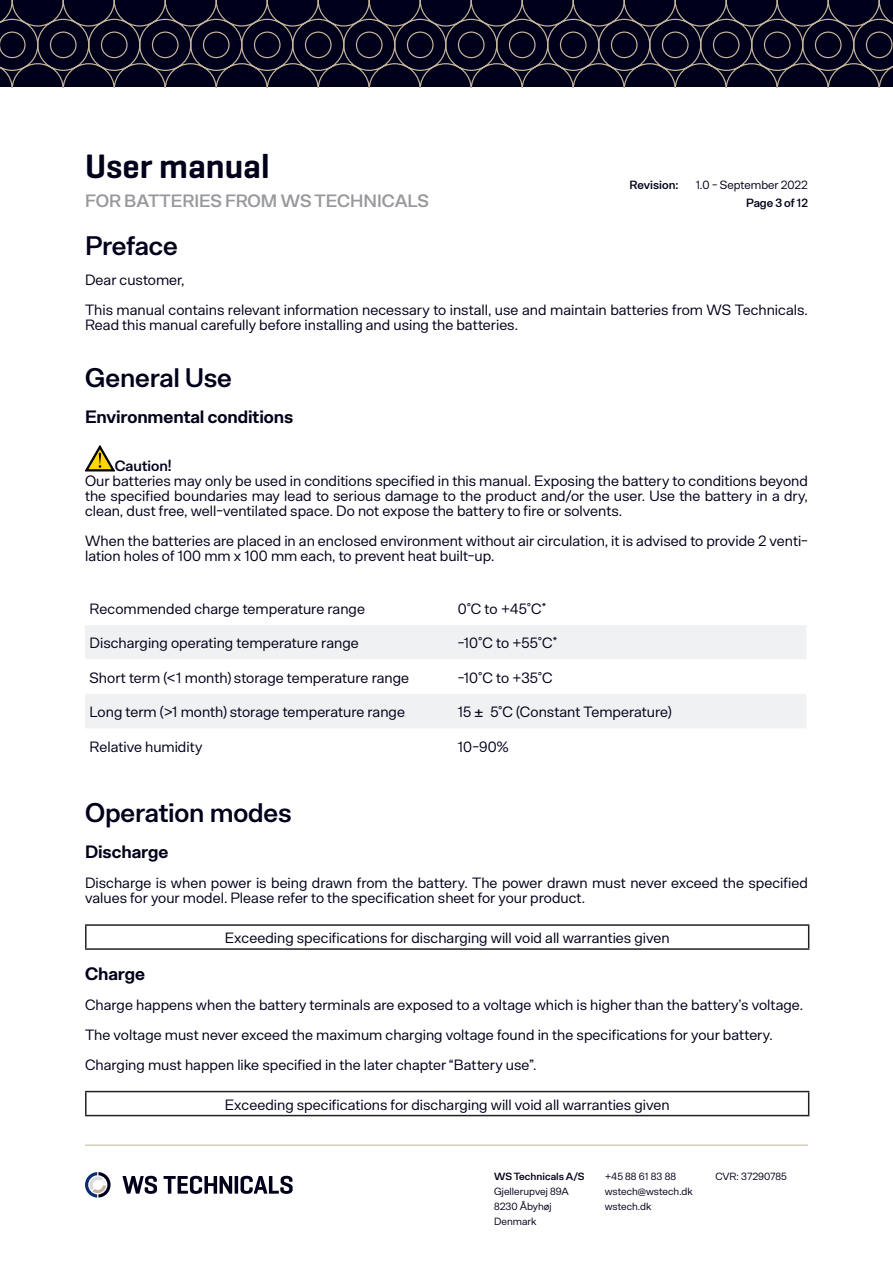
<style>
.page{position:relative;width:893px;height:1263px;background:#fff}
.page>*{position:absolute;margin:0;border:0;box-sizing:border-box;transform-origin:0 0}
.t1{font:600 34.5px "Geogrotesque";color:#00001a}
.Manual_Header_1{font:600 27px "Arbeit";letter-spacing:-.005em;color:#00001a}
.Manual_Subtitle{font:700 18px "Arbeit";letter-spacing:-.005em;color:#00001a}
.t2{font:600 18px "Arbeit";color:#97999c}
.Manual_maintext_1{font:15px/15px "Arbeit";color:#00001a}
.Manual_Caution{font:600 15px "Arbeit";color:#00001a}
.t3{font:600 12px "Arbeit";color:#00001a}
.t4{font:12px "Arbeit";color:#00001a}
.t5{font:10.5px/15px "Arbeit";color:#00001a}
.t6{font:600 10.5px "Arbeit";color:#00001a}
</style>
<div class="page">
<svg style="left:0;top:0;width:893px;height:87px;background:#131227"></svg>
<hr style="left:85px;top:1145px;width:723px;height:1px;background:#c3b49b">
<svg style="left:123px;top:1176px;width:34px;height:18px"></svg>
<svg style="left:164px;top:1176px;width:68px;height:18px"></svg>
<hr style="left:235px;top:1176px;width:3px;height:18px;background:#00001a">
<svg style="left:241px;top:1176px;width:52px;height:18px"></svg>
<svg style="left:85px;top:1172px;width:26px;height:25px"></svg>
<svg style="left:85px;top:445px;width:30px;height:26px"></svg>
<svg style="left:85px;top:625px;width:721px;height:103px;fill:#f0f1f2"></svg>
<hr style="left:85px;top:924px;width:724px;height:2px;background:#231f20">
<hr style="left:85px;top:926px;width:2px;height:22px;background:#231f20">
<svg style="left:808px;top:926px;width:1px;height:22px"></svg>
<hr style="left:85px;top:948px;width:724px;height:2px;background:#231f20">
<hr style="left:85px;top:1091px;width:724px;height:1px;background:#231f20">
<hr style="left:85px;top:1092px;width:2px;height:23px;background:#231f20">
<svg style="left:808px;top:1092px;width:1px;height:23px"></svg>
<hr style="left:85px;top:1115px;width:724px;height:1px;background:#231f20">
<h1 class="t1" style="left:85px;top:145px;width:186px">User manual</h1>
<p class="t2" style="left:85px;top:190px;width:345px">FOR BATTERIES FROM WS TECHNICALS</p>
<p class="Manual_Header_1" style="left:85px;top:230px;width:94px">Preface</p>
<p class="Manual_maintext_1" style="left:85px;top:273px;width:101px">Dear customer,</p>
<p class="Manual_maintext_1" style="left:85px;top:303px;width:724px">This manual contains relevant information necessary to install, use and maintain batteries from WS Technicals.<br>Read this manual carefully before installing and using the batteries.</p>
<p class="Manual_Header_1" style="left:85px;top:362px;width:148px">General Use</p>
<p class="Manual_Subtitle" style="left:85px;top:406px;width:210px">Environmental conditions</p>
<p class="Manual_Caution" style="left:115px;top:457px;width:58px">Caution!</p>
<p class="Manual_maintext_1" style="left:85px;top:474px;width:724px;text-align:justify">Our batteries may only be used in conditions specified in this manual. Exposing the battery to conditions beyond the specified boundaries may lead to serious damage to the product and/or the user. Use the battery in a dry, clean, dust free, well-ventilated space. Do not expose the battery to fire or solvents.</p>
<p class="Manual_maintext_1" style="left:85px;top:534px;width:724px">When the batteries are placed in an enclosed environment without air circulation, it is advised to provide 2 venti&shy;lation holes of 100 mm x 100 mm each, to prevent heat built-up.</p>
<p class="Manual_maintext_1" style="left:90px;top:601px;width:277px">Recommended charge temperature range</p>
<p class="Manual_maintext_1" style="left:458px;top:601px;width:90px">0°C to +45°C*</p>
<p class="Manual_maintext_1" style="left:90px;top:636px;width:271px">Discharging operating temperature range</p>
<p class="Manual_maintext_1" style="left:458px;top:636px;width:101px">-10°C to +55°C*</p>
<p class="Manual_maintext_1" style="left:90px;top:670px;width:321px">Short term (&lt;1 month) storage temperature range</p>
<p class="Manual_maintext_1" style="left:458px;top:670px;width:97px">-10°C to +35°C</p>
<p class="Manual_maintext_1" style="left:90px;top:705px;width:317px">Long term (&gt;1 month) storage temperature range</p>
<p class="Manual_maintext_1" style="left:458px;top:705px;width:215px">15 ± 5°C (Constant Temperature)</p>
<p class="Manual_maintext_1" style="left:90px;top:739px;width:114px">Relative humidity</p>
<p class="Manual_maintext_1" style="left:458px;top:739px;width:52px">10-90%</p>
<p class="t3" style="left:629px;top:178px;width:51px">Revision:</p>
<p class="t4" style="left:696px;top:178px;width:114px">1.0 - September 2022</p>
<p class="t3" style="left:746px;top:196px;width:63px">Page 3 of 12</p>
<p class="Manual_Header_1" style="left:85px;top:797px;width:208px">Operation modes</p>
<p class="Manual_Subtitle" style="left:85px;top:841px;width:85px">Discharge</p>
<p class="Manual_maintext_1" style="left:85px;top:876px;width:724px">Discharge is when power is being drawn from the battery. The power drawn must never exceed the specified values for your model. Please refer to the specification sheet for your product.</p>
<p class="Manual_maintext_1" style="left:225px;top:931px;width:446px">Exceeding specifications for discharging will void all warranties given</p>
<p class="Manual_Subtitle" style="left:85px;top:963px;width:62px">Charge</p>
<p class="Manual_maintext_1" style="left:85px;top:997px;width:720px">Charge happens when the battery terminals are exposed to a voltage which is higher than the battery’s voltage.</p>
<p class="Manual_maintext_1" style="left:85px;top:1027px;width:689px">The voltage must never exceed the maximum charging voltage found in the specifications for your battery.</p>
<p class="Manual_maintext_1" style="left:85px;top:1057px;width:453px">Charging must happen like specified in the later chapter “Battery use”.</p>
<p class="Manual_maintext_1" style="left:225px;top:1097px;width:446px">Exceeding specifications for discharging will void all warranties given</p>
<p class="t6" style="left:494px;top:1170px;width:92px">WS Technicals A/S</p>
<p class="t5" style="left:494px;top:1184px;width:76px">Gjellerupvej 89A<br>8230 Åbyhøj<br>Denmark</p>
<p class="t5" style="left:605px;top:1169px;width:90px">+45 88 61 83 88 wstech@wstech.dk wstech.dk</p>
<p class="t5" style="left:715px;top:1169px;width:73px">CVR: 37290785</p>
</div>
